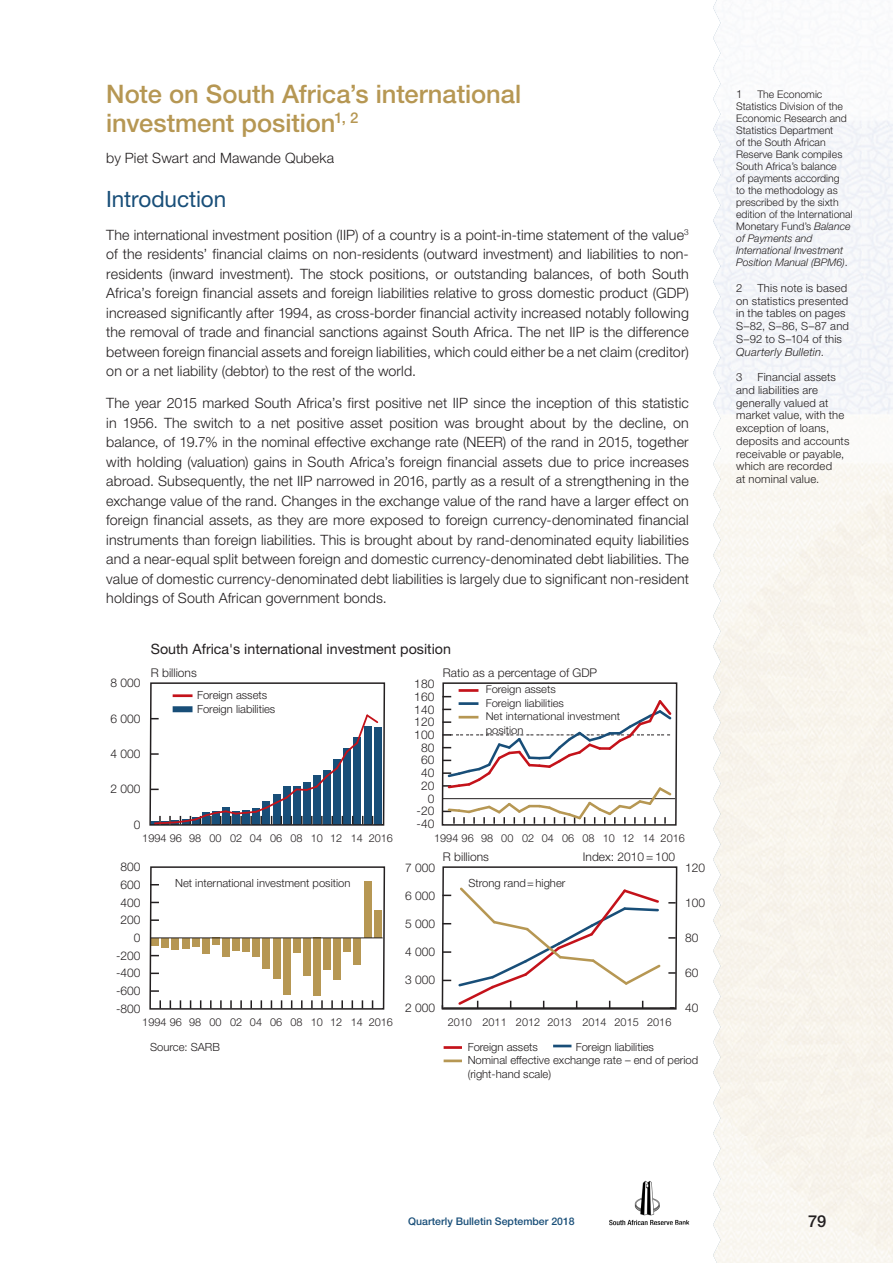
<style>
.page{position:relative;width:893px;height:1263px;background:#fff}
.page>*{position:absolute;margin:0;border:0;box-sizing:border-box;transform-origin:0 0}
.Heading_level_1{font:500 25.5px/28.5px "Helvetica Neue LT Pro";letter-spacing:-.005em;color:#b69753}
.Heading_level_2{font:22.5px "Helvetica Neue LT Pro";letter-spacing:-.005em;color:#184e78}
.t1{font:500 16.5px "Helvetica Neue LT Pro";color:#231f20}
.Body_Text{font:300 14.25px/19.5px "Helvetica Neue LT Pro";letter-spacing:.01em;color:#231f20;text-align:justify}
.t2{font:14.25px "Helvetica Neue LT Pro";color:#231f20}
.t3{font:300 12px "Helvetica Neue LT Pro";color:#231f20}
._1__Body_text_footno{font:300 11.25px/12.8px "Helvetica Neue LT Pro";letter-spacing:.005em;color:#231f20}
.t4{font:300 10.95px "Helvetica Neue LT Pro";color:#231f20}
.t5{font:300 10.8px/13.5px "Helvetica Neue LT Pro";color:#231f20;scale:1.04 1}
._1__Body_text_footno-2{font:300 10.5px/12px "Helvetica Neue LT Pro";color:#231f20}
.t6{font:500 10.5px "Helvetica Neue LT Pro";color:#184e78}
.s1{font-style:italic}
</style>
<div class="page">
<img style="left:609px;top:1180px;width:81px;height:46px">
<svg style="left:149px;top:866px;width:237px;height:144px"></svg>
<svg style="left:149px;top:682px;width:237px;height:144px"></svg>
<svg style="left:441px;top:682px;width:237px;height:144px"></svg>
<hr style="left:444px;top:1046px;width:18px;height:3px;background:#c4121a">
<svg style="left:553px;top:1045px;width:18px;height:2px"></svg>
<hr style="left:444px;top:1059px;width:18px;height:3px;background:#b69753">
<svg style="left:441px;top:866px;width:237px;height:144px"></svg>
<p class="Heading_level_1" style="left:106px;top:80px;width:416px">Note on South Africa’s international investment position<sup>1,</sup> <sup>2</sup></p>
<p class="Body_Text" style="left:106px;top:148px;width:229px">by Piet Swart and Mawande Qubeka</p>
<p class="Heading_level_2" style="left:106px;top:185px;width:121px">Introduction</p>
<p class="Body_Text" style="left:106px;top:224px;width:584px">The international investment position (IIP) of a country is a point-in-time statement of the value<sup>3 </sup>of the residents’ financial claims on non-residents (outward investment) and liabilities to non&shy;residents (inward investment). The stock positions, or outstanding balances, of both South Africa’s foreign financial assets and foreign liabilities relative to gross domestic product (GDP) increased significantly after 1994, as cross-border financial activity increased notably following the removal of trade and financial sanctions against South Africa. The net IIP is the difference between foreign financial assets and foreign liabilities, which could either be a net claim (creditor) on or a net liability (debtor) to the rest of the world.</p>
<p class="Body_Text" style="left:106px;top:393px;width:584px">The year 2015 marked South Africa’s first positive net IIP since the inception of this statistic in 1956. The switch to a net positive asset position was brought about by the decline, on balance, of 19.7% in the nominal effective exchange rate (NEER) of the rand in 2015, together with holding (valuation) gains in South Africa’s foreign financial assets due to price increases abroad. Subsequently, the net IIP narrowed in 2016, partly as a result of a strengthening in the exchange value of the rand. Changes in the exchange value of the rand have a larger effect on foreign financial assets, as they are more exposed to foreign currency-denominated financial instruments than foreign liabilities. This is brought about by rand-denominated equity liabilities and a near-equal split between foreign and domestic currency-denominated debt liabilities. The value of domestic currency-denominated debt liabilities is largely due to significant non-resident holdings of South African government bonds.</p>
<p class="t2" style="left:151px;top:640px;width:302px">South Africa's international investment position</p>
<p class="t3" style="left:151px;top:665px;width:47px">R billions</p>
<p class="t3" style="left:443px;top:665px;width:156px">Ratio as a percentage of GDP</p>
<p class="t3" style="left:110px;top:675px;width:32px">8 000</p>
<p class="t3" style="left:414px;top:676px;width:22px">180</p>
<p class="_1__Body_text_footno" style="left:197px;top:688px;width:80px;line-height:13.5px">Foreign assets<br>Foreign liabilities</p>
<p class="t5" style="left:486px;top:682px;width:131px">Foreign assets<br>Foreign liabilities<br>Net international investment position</p>
<p class="t3" style="left:414px;top:689px;width:22px">160</p>
<p class="t3" style="left:414px;top:702px;width:22px">140</p>
<p class="t3" style="left:110px;top:711px;width:32px">6 000</p>
<p class="t3" style="left:414px;top:715px;width:22px">120</p>
<p class="t3" style="left:414px;top:727px;width:22px">100</p>
<p class="t3" style="left:110px;top:746px;width:32px">4 000</p>
<p class="t3" style="left:110px;top:782px;width:32px">2 000</p>
<p class="t3" style="left:134px;top:817px;width:8px">0</p>
<p class="t3" style="left:421px;top:740px;width:15px">80</p>
<p class="t3" style="left:421px;top:753px;width:15px">60</p>
<p class="t3" style="left:421px;top:766px;width:15px">40</p>
<p class="t3" style="left:421px;top:778px;width:15px">20</p>
<p class="t3" style="left:428px;top:791px;width:8px">0</p>
<p class="t3" style="left:417px;top:804px;width:19px">-20</p>
<p class="t3" style="left:417px;top:817px;width:19px">-40</p>
<p class="t4" style="left:142px;top:831px;width:252px">1994 96 98 00 02 04 06 08 10 12 14 2016</p>
<p class="t4" style="left:434px;top:831px;width:252px">1994 96 98 00 02 04 06 08 10 12 14 2016</p>
<p class="t3" style="left:120px;top:859px;width:22px">800</p>
<p class="t3" style="left:120px;top:877px;width:22px">600</p>
<p class="t3" style="left:120px;top:895px;width:22px">400</p>
<p class="t3" style="left:120px;top:913px;width:22px">200</p>
<p class="t3" style="left:134px;top:930px;width:8px">0</p>
<p class="t3" style="left:116px;top:948px;width:26px">-200</p>
<p class="t3" style="left:116px;top:966px;width:26px">-400</p>
<p class="t3" style="left:116px;top:983px;width:26px">-600</p>
<p class="t3" style="left:116px;top:1001px;width:26px">-800</p>
<p class="t3" style="left:405px;top:860px;width:32px">7 000</p>
<p class="t3" style="left:443px;top:849px;width:47px">R billions</p>
<p class="t3" style="left:583px;top:849px;width:94px">Index: 2010 =100</p>
<p class="_1__Body_text_footno" style="left:175px;top:876px;width:177px">Net international investment position</p>
<p class="_1__Body_text_footno" style="left:469px;top:876px;width:98px">Strong rand=higher</p>
<p class="t3" style="left:405px;top:888px;width:32px">6 000</p>
<p class="t3" style="left:405px;top:916px;width:32px">5 000</p>
<p class="t3" style="left:405px;top:944px;width:32px">4 000</p>
<p class="t3" style="left:405px;top:972px;width:32px">3 000</p>
<p class="t3" style="left:405px;top:1000px;width:32px">2 000</p>
<p class="t4" style="left:142px;top:1015px;width:252px">1994 96 98 00 02 04 06 08 10 12 14 2016</p>
<p class="t4" style="left:448px;top:1015px;width:225px">2010 2011 2012 2013 2014 2015 2016</p>
<p class="t3" style="left:685px;top:860px;width:22px">120</p>
<p class="t3" style="left:685px;top:895px;width:22px">100</p>
<p class="t3" style="left:685px;top:930px;width:15px">80</p>
<p class="t3" style="left:685px;top:965px;width:15px">60</p>
<p class="t3" style="left:685px;top:1000px;width:15px">40</p>
<p class="_1__Body_text_footno" style="left:150px;top:1040px;width:71px">Source: SARB</p>
<p class="_1__Body_text_footno" style="left:468px;top:1040px;width:232px;line-height:13.5px;text-indent:108px">Foreign liabilities<br>Nominal effective exchange rate – end of period (right-hand scale)</p>
<p class="_1__Body_text_footno" style="left:468px;top:1040px;width:72px">Foreign assets</p>
<p class="_1__Body_text_footno" style="left:736px;top:88px;width:8px">1</p>
<p class="_1__Body_text_footno-2" style="left:736px;top:88px;width:118px;text-indent:21px">The Economic<br>Statistics Division of the<br>Economic Research and<br>Statistics Department<br>of the South African<br>Reserve Bank compiles<br>South Africa’s balance<br>of payments according<br>to the methodology as prescribed by the sixth edition of the International<br>Monetary Fund’s <span class="s1">Balance of Payments and<br>International Investment<br>Position Manual (BPM6)</span>.</p>
<p class="_1__Body_text_footno" style="left:736px;top:281px;width:8px">2</p>
<p class="_1__Body_text_footno" style="left:736px;top:281px;width:114px;text-indent:21px">This note is based on statistics presented in the tables on pages<br>S–82, S–86, S–87 and<br>S–92 to S–104 of this<br><span class="s1">Quarterly Bulletin</span>.</p>
<p class="_1__Body_text_footno" style="left:736px;top:370px;width:8px">3</p>
<p class="_1__Body_text_footno" style="left:736px;top:370px;width:115px;text-indent:21px">Financial assets and liabilities are generally valued at market value, with the exception of loans, deposits and accounts receivable or payable, which are recorded<br>at nominal value.</p>
<p class="t6" style="left:408px;top:1215px;width:168px">Quarterly Bulletin September 2018</p>
<p class="t1" style="left:808px;top:1211px;width:20px">79</p>
</div>
